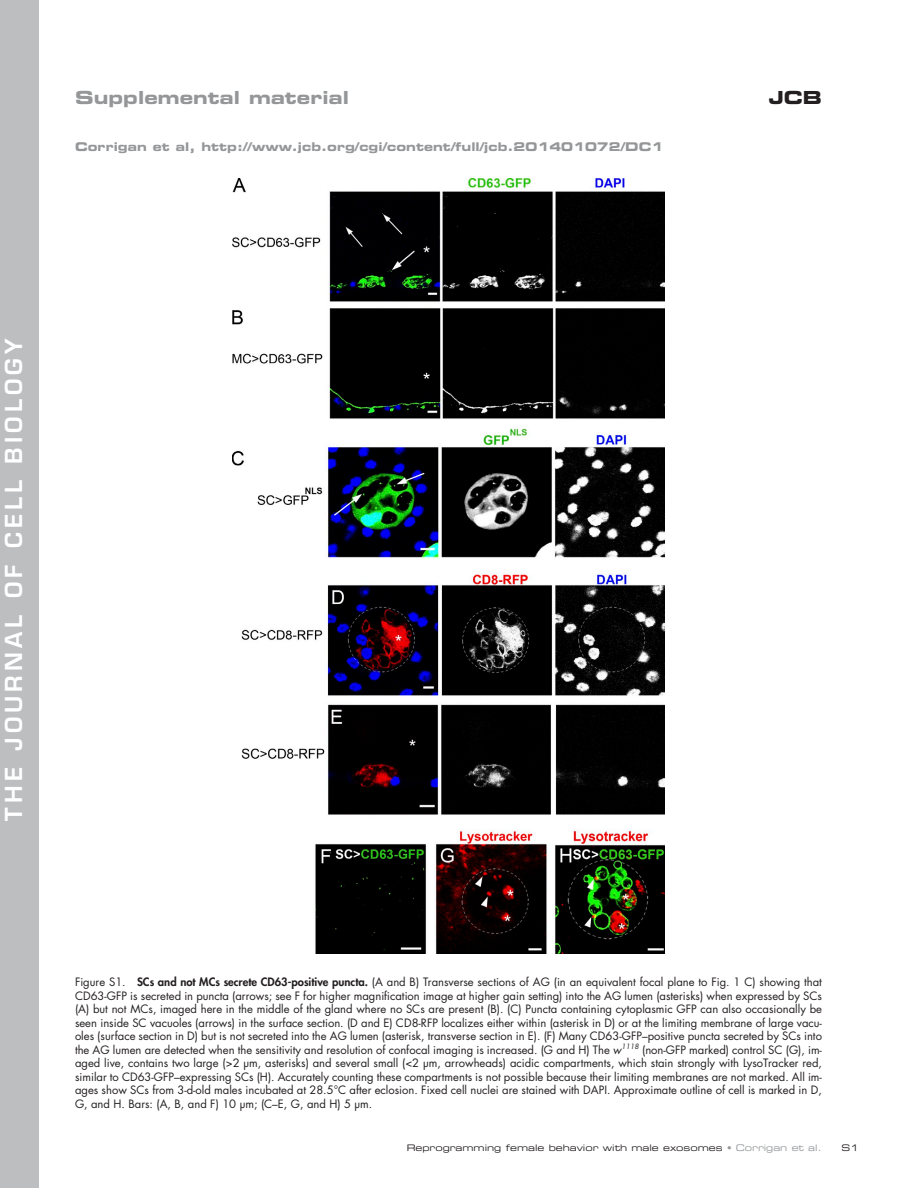
<style>
.page{position:relative;width:918px;height:1188px;background:#fff}
.page>*{position:absolute;margin:0;border:0;box-sizing:border-box;transform-origin:0 0}
.t1{font:600 22.8px "Eurostile LT Std";letter-spacing:.18em;color:#fff}
.t2{font:18px "Eurostile LT Std Bold Ex 2";letter-spacing:.005em;color:#949698}
.t3{font:18px "Eurostile LT Std Bold Ex 2";color:#231f20}
.t4{font:12px "Eurostile LT Std Bold Ex 2";letter-spacing:.005em;color:#949698}
.t5{font:11.25px/13.5px "Futura Std";color:#231f20;text-align:justify}
.t6{font:9px "Eurostile LT Std Ex 2";color:#231f20}
.s1{font-weight:800}
.s2{font-style:italic}
.s3{color:#949698}
</style>
<div class="page">
<div style="left:0;top:0;width:39px;height:1188px;background:#bcbec0"></div>
<img style="left:233px;top:178px;width:432px;height:776px">
<h2 class="t2" style="left:75px;top:84px;width:275px">Supplemental material</h2>
<h2 class="t3" style="left:769px;top:84px;width:55px">JCB</h2>
<p class="t4" style="left:75px;top:138px;width:590px">Corrigan et al, http://www.jcb.org/cgi/content/full/jcb.201401072/DC1</p>
<h1 class="t1" style="left:-1px;top:821px;width:484px;rotate:-90deg">THE JOURNAL OF CELL BIOLOGY</h1>
<p class="t5" style="left:75px;top:975px;width:749px">Figure S1. <span class="s1">SCs and not MCs secrete CD63-positive puncta.</span> (A and B) Transverse sections of AG (in an equivalent focal plane to Fig. 1 C) showing that CD63-GFP is secreted in puncta (arrows; see F for higher magnification image at higher gain setting) into the AG lumen (asterisks) when expressed by SCs (A) but not MCs, imaged here in the middle of the gland where no SCs are present (B). (C) Puncta containing cytoplasmic GFP can also occasionally be seen inside SC vacuoles (arrows) in the surface section. (D and E) CD8-RFP localizes either within (asterisk in D) or at the limiting membrane of large vacu&shy;oles (surface section in D) but is not secreted into the AG lumen (asterisk, transverse section in E). (F) Many CD63-GFP–positive puncta secreted by SCs into the AG lumen are detected when the sensitivity and resolution of confocal imaging is increased. (G and H) The <span class="s2">w</span><sup>1118</sup> (non-GFP marked) control SC (G), im&shy;aged live, contains two large (&gt;2 µm, asterisks) and several small (&lt;2 µm, arrowheads) acidic compartments, which stain strongly with LysoTracker red, similar to CD63-GFP–expressing SCs (H). Accurately counting these compartments is not possible because their limiting membranes are not marked. All im&shy;ages show SCs from 3-d-old males incubated at 28.5°C after eclosion. Fixed cell nuclei are stained with DAPI. Approximate outline of cell is marked in D, G, and H. Bars: (A, B, and F) 10 µm; (C–E, G, and H) 5 µm.</p>
<p class="t6" style="left:407px;top:1142px;width:417px">Reprogramming female behavior with male exosomes <span class="s3">• Corrigan et al.</span></p>
<p class="t6" style="left:842px;top:1142px;width:19px">S1</p>
</div>
